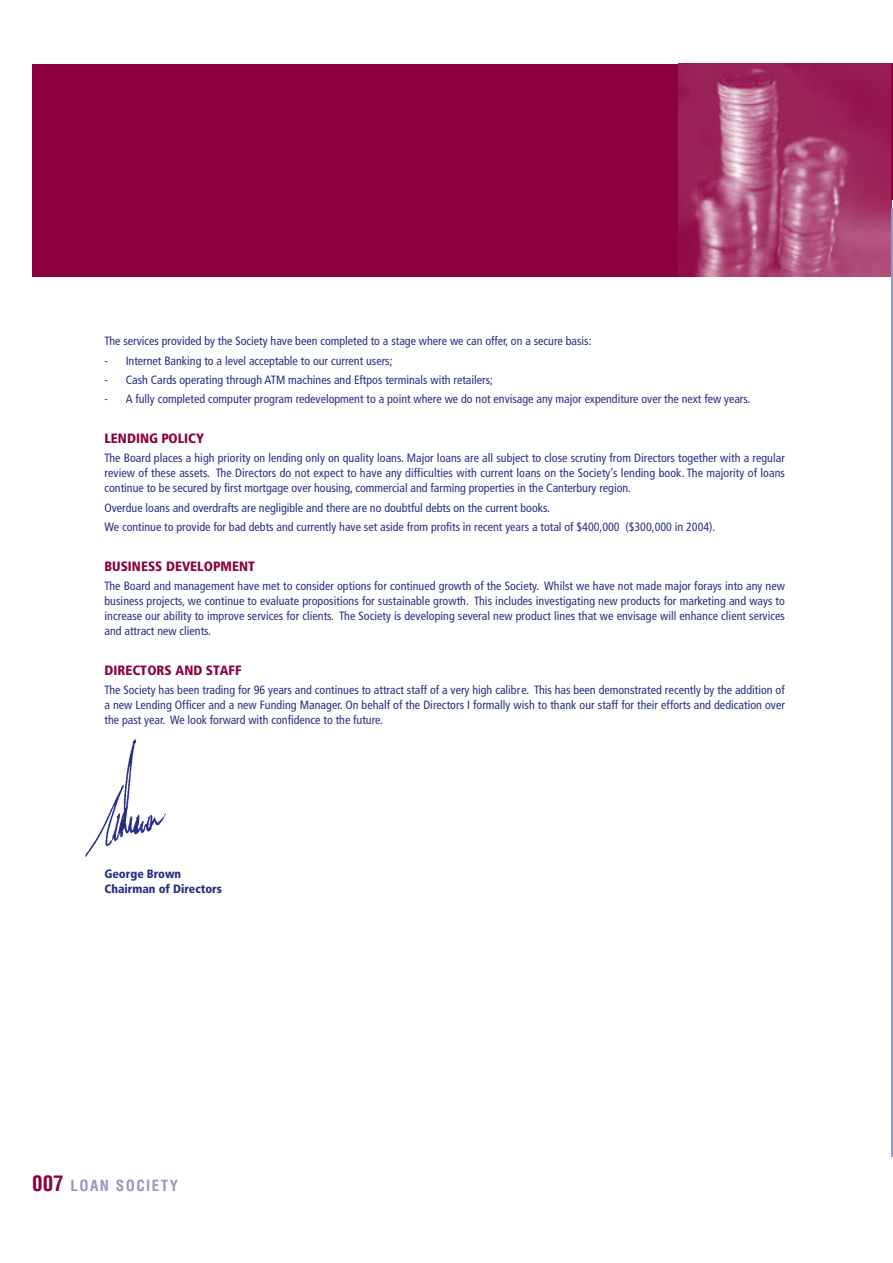
<style>
.page{position:relative;width:893px;height:1263px;background:#fff}
.page>*{position:absolute;margin:0;border:0;box-sizing:border-box;transform-origin:0 0}
.t1{font:700 condensed 15px "Helvetica";letter-spacing:.1em;color:#9497c1}
.t2{font:900 condensed 13.5px "Frutiger";color:#8b003e}
.t3{font:condensed 12px/15px "Frutiger";color:#282e83;text-align:justify}
.t4{font:900 condensed 12px/15px "Frutiger";color:#282e83}
.s1{font-size:21px;color:#8b003e}
</style>
<div class="page">
<img style="left:85px;top:739px;width:81px;height:117px">
<div style="left:32px;top:64px;width:859px;height:212px;background:#8b003e"></div>
<img style="left:679px;top:64px;width:212px;height:212px">
<hr style="left:891px;top:64px;width:2px;height:136px;background:#8b003e">
<hr style="left:891px;top:208px;width:2px;height:948px;background:#9497c1">
<p class="t3" style="left:104px;top:334px;width:489px">The services provided by the Society have been completed to a stage where we can offer, on a secure basis:</p>
<p class="t3" style="left:104px;top:353px;width:290px">- Internet Banking to a level acceptable to our current users;</p>
<p class="t3" style="left:104px;top:372px;width:390px">- Cash Cards operating through ATM machines and Eftpos terminals with retailers;</p>
<p class="t3" style="left:104px;top:391px;width:647px">- A fully completed computer program redevelopment to a point where we do not envisage any major expenditure over the next few years.</p>
<p class="t2" style="left:104px;top:430px;width:101px">LENDING POLICY</p>
<p class="t3" style="left:104px;top:451px;width:682px">The Board places a high priority on lending only on quality loans. Major loans are all subject to close scrutiny from Directors together with a regular review of these assets. The Directors do not expect to have any difficulties with current loans on the Society’s lending book. The majority of loans continue to be secured by first mortgage over housing, commercial and farming properties in the Canterbury region.</p>
<p class="t3" style="left:104px;top:498px;width:612px;line-height:19.2px">Overdue loans and overdrafts are negligible and there are no doubtful debts on the current books.<br>We continue to provide for bad debts and currently have set aside from profits in recent years a total of $400,000 ($300,000 in 2004).</p>
<p class="t2" style="left:104px;top:558px;width:152px">BUSINESS DEVELOPMENT</p>
<p class="t3" style="left:104px;top:578px;width:682px">The Board and management have met to consider options for continued growth of the Society. Whilst we have not made major forays into any new business projects, we continue to evaluate propositions for sustainable growth. This includes investigating new products for marketing and ways to increase our ability to improve services for clients. The Society is developing several new product lines that we envisage will enhance client services and attract new clients.</p>
<p class="t2" style="left:104px;top:662px;width:139px">DIRECTORS AND STAFF</p>
<p class="t3" style="left:104px;top:683px;width:682px">The Society has been trading for 96 years and continues to attract staff of a very high calibre. This has been demonstrated recently by the addition of a new Lending Officer and a new Funding Manager. On behalf of the Directors I formally wish to thank our staff for their efforts and dedication over the past year. We look forward with confidence to the future.</p>
<p class="t4" style="left:104px;top:867px;width:119px">George Brown<br>Chairman of Directors</p>
<p class="t1" style="left:32px;top:1176px;width:148px"><span class="s1">007</span> LOAN SOCIETY</p>
</div>
